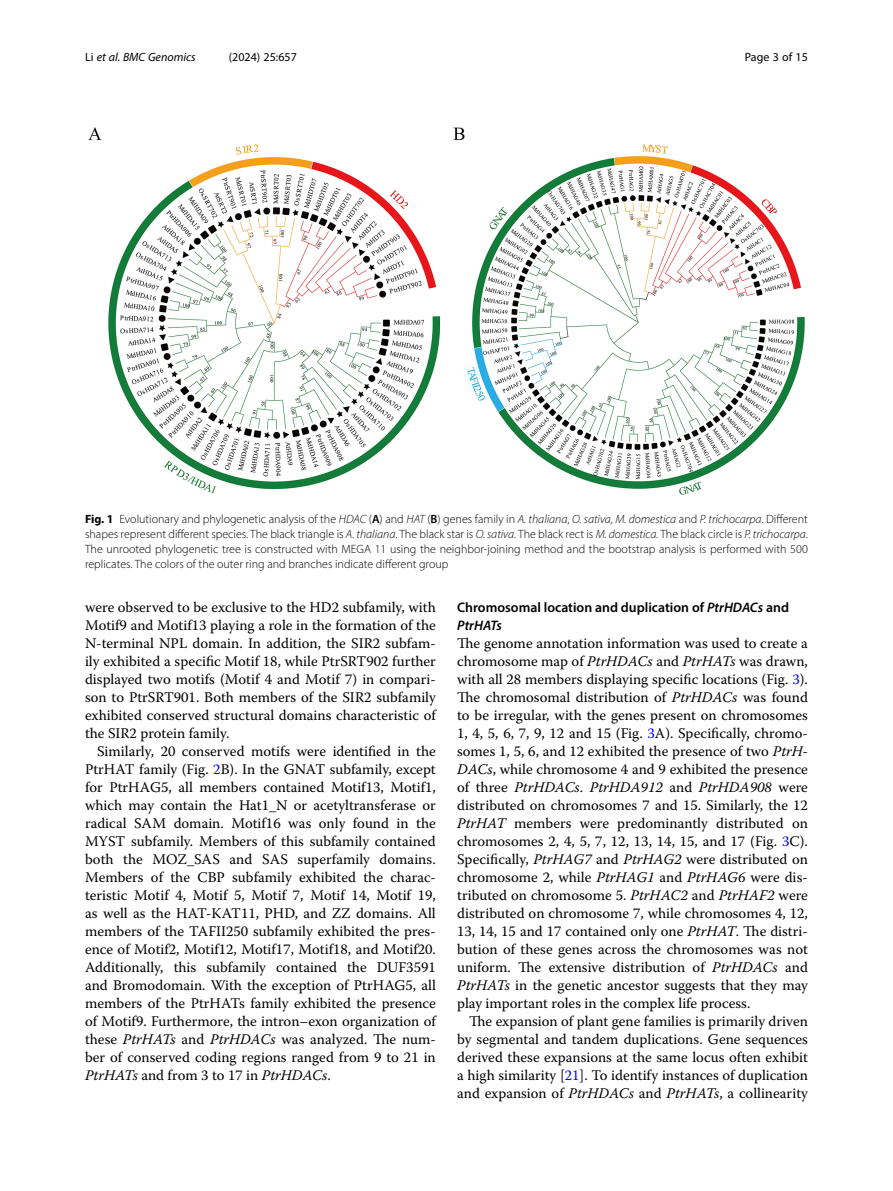
<style>
.page{position:relative;width:893px;height:1191px;background:#fff}
.page>*{position:absolute;margin:0;border:0;box-sizing:border-box;transform-origin:0 0}
.Body_Text{font:14.7px/18px "Warnock Pro";color:#000;text-align:justify}
.Body_Text_Indent{font:14.7px/18px "Warnock Pro";color:#000;text-align:justify}
.Head_2{font:600 13.8px/18px "Myriad Pro";color:#000}
.Figure_Caption{font:300 12px/15px "Myriad Pro";color:#000;text-align:justify}
.t1{font:12px "Myriad Pro";color:#000}
.t2{font:italic 12px "Myriad Pro";color:#000}
.s1{font-style:normal}
.s2{font-weight:700}
.s3{font-style:italic}
.s4{font-weight:600}
.s5{color:#00f}
</style>
<div class="page">
<img style="left:88px;top:127px;width:717px;height:368px">
<p class="t2" style="left:85px;top:50px;width:112px"><span class="s1">Li</span> et al. BMC Genomics</p>
<p class="t1" style="left:229px;top:50px;width:70px">(2024) 25:657</p>
<p class="t1" style="left:745px;top:50px;width:65px">Page 3 of 15</p>
<p class="Figure_Caption" style="left:85px;top:511px;width:724px"><span class="s2">Fig. 1</span> Evolutionary and phylogenetic analysis of the <span class="s3">HDAC</span> (<span class="s4">A</span>) and <span class="s3">HAT</span> (<span class="s4">B</span>) genes family in <span class="s3">A. thaliana</span>, <span class="s3">O. sativa, M. domestica</span> and <span class="s3">P. trichocarpa</span>. Different shapes represent different species. The black triangle is <span class="s3">A. thaliana</span>. The black star is <span class="s3">O. sativa</span>. The black rect is <span class="s3">M. domestica.</span> The black circle is <span class="s3">P. trichocarpa</span>.<br>The unrooted phylogenetic tree is constructed with MEGA 11 using the neighbor-joining method and the bootstrap analysis is performed with 500 replicates. The colors of the outer ring and branches indicate different group</p>
<p class="Body_Text" style="left:85px;top:598px;width:352px">were observed to be exclusive to the HD2 subfamily, with Motif9 and Motif13 playing a role in the formation of the N-terminal NPL domain. In addition, the SIR2 subfam&shy;ily exhibited a specific Motif 18, while PtrSRT902 further displayed two motifs (Motif 4 and Motif 7) in compari&shy;son to PtrSRT901. Both members of the SIR2 subfamily exhibited conserved structural domains characteristic of the SIR2 protein family.</p>
<p class="Body_Text_Indent" style="left:85px;top:742px;width:352px;text-indent:12px">Similarly, 20 conserved motifs were identified in the PtrHAT family (Fig. <span class="s5">2</span>B). In the GNAT subfamily, except for PtrHAG5, all members contained Motif13, Motif1, which may contain the Hat1_N or acetyltransferase or radical SAM domain. Motif16 was only found in the MYST subfamily. Members of this subfamily contained both the MOZ_SAS and SAS superfamily domains.<br>Members of the CBP subfamily exhibited the charac&shy;teristic Motif 4, Motif 5, Motif 7, Motif 14, Motif 19, as well as the HAT-KAT11, PHD, and ZZ domains. All members of the TAFII250 subfamily exhibited the pres&shy;ence of Motif2, Motif12, Motif17, Motif18, and Motif20.<br>Additionally, this subfamily contained the DUF3591 and Bromodomain. With the exception of PtrHAG5, all members of the PtrHATs family exhibited the presence of Motif9. Furthermore, the intron–exon organization of these <span class="s3">PtrHATs</span> and <span class="s3">PtrHDACs</span> was analyzed. The num&shy;ber of conserved coding regions ranged from 9 to 21 in <span class="s3">PtrHATs</span> and from 3 to 17 in <span class="s3">PtrHDACs</span>.</p>
<p class="Head_2" style="left:457px;top:598px;width:333px">Chromosomal location and duplication of <span class="s3">PtrHDACs</span> and<br><span class="s3">PtrHATs</span></p>
<p class="Body_Text" style="left:457px;top:634px;width:352px">The genome annotation information was used to create a chromosome map of <span class="s3">PtrHDACs</span> and <span class="s3">PtrHATs</span> was drawn, with all 28 members displaying specific locations (Fig. <span class="s5">3</span>).<br>The chromosomal distribution of <span class="s3">PtrHDACs</span> was found to be irregular, with the genes present on chromosomes 1, 4, 5, 6, 7, 9, 12 and 15 (Fig. <span class="s5">3</span>A). Specifically, chromo&shy;somes 1, 5, 6, and 12 exhibited the presence of two <span class="s3">PtrH-DACs</span>, while chromosome 4 and 9 exhibited the presence of three <span class="s3">PtrHDACs</span>. <span class="s3">PtrHDA912</span> and <span class="s3">PtrHDA908</span> were distributed on chromosomes 7 and 15. Similarly, the 12<br><span class="s3">PtrHAT</span> members were predominantly distributed on chromosomes 2, 4, 5, 7, 12, 13, 14, 15, and 17 (Fig. <span class="s5">3</span>C).<br>Specifically, <span class="s3">PtrHAG7</span> and <span class="s3">PtrHAG2</span> were distributed on chromosome 2, while <span class="s3">PtrHAG1</span> and <span class="s3">PtrHAG6</span> were dis&shy;tributed on chromosome 5. <span class="s3">PtrHAC2</span> and <span class="s3">PtrHAF2</span> were distributed on chromosome 7, while chromosomes 4, 12, 13, 14, 15 and 17 contained only one <span class="s3">PtrHAT</span>. The distri&shy;bution of these genes across the chromosomes was not uniform. The extensive distribution of <span class="s3">PtrHDACs</span> and <span class="s3">PtrHATs</span> in the genetic ancestor suggests that they may play important roles in the complex life process.</p>
<p class="Body_Text_Indent" style="left:457px;top:1012px;width:352px;text-indent:12px">The expansion of plant gene families is primarily driven by segmental and tandem duplications. Gene sequences derived these expansions at the same locus often exhibit a high similarity [<span class="s5">21</span>]. To identify instances of duplication and expansion of <span class="s3">PtrHDACs</span> and <span class="s3">PtrHATs</span>, a collinearity</p>
</div>
